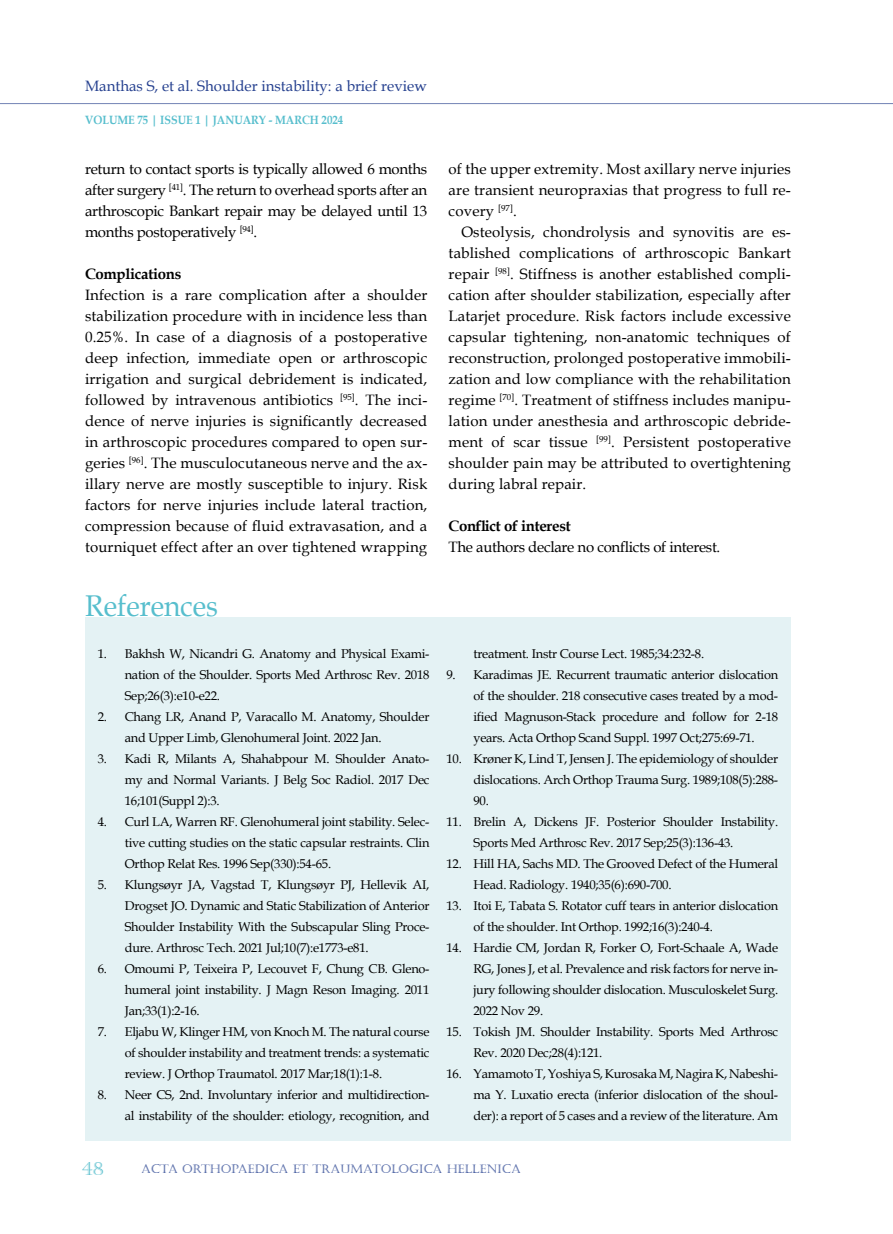
<style>
.page{position:relative;width:893px;height:1234px;background:#fff}
.page>*{position:absolute;margin:0;border:0;box-sizing:border-box;transform-origin:0 0}
.t1{font:30px "Book Antiqua";color:#57becd;scale:.93 1}
.t2{font:18px "Castellar";color:#57becd}
.t3{font:15px/21px "Book Antiqua";letter-spacing:.01em;color:#000;text-align:justify}
.t4{font:15px "Book Antiqua";color:#25408f}
.t5{font:15px "Book Antiqua";letter-spacing:-.02em;color:#000}
.t6{font:700 15px "Book Antiqua";letter-spacing:-.02em;color:#000}
.t7{font:12.75px/21px "Book Antiqua";letter-spacing:-.02em;color:#000;text-align:justify}
.t8{font:12px "Castellar";color:#25408f}
.t9{font:700 12px "Book Antiqua";color:#57becd;scale:.9 1}
</style>
<div class="page">
<hr style="left:0;top:103px;width:893px;height:3px;background:#000;opacity:.75">
<div style="left:85px;top:616px;width:706px;height:524px;background:#e4f2f4"></div>
<p class="t4" style="left:85px;top:76px;width:343px">Manthas S, et al. Shoulder instability: a brief review</p>
<p class="t9" style="left:85px;top:111px;width:288px">VOLUME 75 | ISSUE 1 | JANUARY - MARCH 2024</p>
<p class="t3" style="left:85px;top:158px;width:344px">return to contact sports is typically allowed 6 months after surgery <sup>[41]</sup>. The return to overhead sports after an arthroscopic Bankart repair may be delayed until 13 months postoperatively <sup>[94]</sup>.</p>
<p class="t6" style="left:85px;top:264px;width:98px">Complications</p>
<p class="t3" style="left:85px;top:284px;width:344px">Infection is a rare complication after a shoulder stabilization procedure with in incidence less than 0.25%. In case of a diagnosis of a postoperative deep infection, immediate open or arthroscopic irrigation and surgical debridement is indicated, followed by intravenous antibiotics <sup>[95]</sup>. The inci&shy;dence of nerve injuries is significantly decreased in arthroscopic procedures compared to open sur&shy;geries <sup>[96]</sup>. The musculocutaneous nerve and the ax&shy;illary nerve are mostly susceptible to injury. Risk factors for nerve injuries include lateral traction, compression because of fluid extravasation, and a tourniquet effect after an over tightened wrapping</p>
<h1 class="t1" style="left:85px;top:585px;width:144px">References</h1>
<p class="t7" style="left:125px;top:642px;width:306px;text-indent:-27px">1. Bakhsh W, Nicandri G. Anatomy and Physical Exami&shy;nation of the Shoulder. Sports Med Arthrosc Rev. 2018<br>Sep;26(3):e10-e22.</p>
<p class="t7" style="left:125px;top:705px;width:306px;text-indent:-27px">2. Chang LR, Anand P, Varacallo M. Anatomy, Shoulder and Upper Limb, Glenohumeral Joint. 2022 Jan.</p>
<p class="t7" style="left:125px;top:747px;width:306px;text-indent:-27px">3. Kadi R, Milants A, Shahabpour M. Shoulder Anato&shy;my and Normal Variants. J Belg Soc Radiol. 2017 Dec 16;101(Suppl 2):3.</p>
<p class="t7" style="left:125px;top:810px;width:306px;text-indent:-27px">4. Curl LA, Warren RF. Glenohumeral joint stability. Selec&shy;tive cutting studies on the static capsular restraints. Clin Orthop Relat Res. 1996 Sep(330):54-65.</p>
<p class="t7" style="left:125px;top:873px;width:306px;text-indent:-27px">5. Klungsøyr JA, Vagstad T, Klungsøyr PJ, Hellevik AI, Drogset JO. Dynamic and Static Stabilization of Anterior Shoulder Instability With the Subscapular Sling Proce&shy;dure. Arthrosc Tech. 2021 Jul;10(7):e1773-e81.</p>
<p class="t7" style="left:125px;top:957px;width:306px;text-indent:-27px">6. Omoumi P, Teixeira P, Lecouvet F, Chung CB. Gleno&shy;humeral joint instability. J Magn Reson Imaging. 2011<br>Jan;33(1):2-16.</p>
<p class="t7" style="left:125px;top:1020px;width:306px;text-indent:-27px">7. Eljabu W, Klinger HM, von Knoch M. The natural course of shoulder instability and treatment trends: a systematic review. J Orthop Traumatol. 2017 Mar;18(1):1-8.</p>
<p class="t7" style="left:98px;top:1083px;width:333px;text-align:right">8. Neer CS, 2nd. Involuntary inferior and multidirection&shy;al instability of the shoulder: etiology, recognition, and</p>
<p class="t3" style="left:449px;top:158px;width:344px">of the upper extremity. Most axillary nerve injuries are transient neuropraxias that progress to full re&shy;covery <sup>[97]</sup>.</p>
<p class="t3" style="left:449px;top:221px;width:344px;text-indent:13px">Osteolysis, chondrolysis and synovitis are es&shy;tablished complications of arthroscopic Bankart repair <sup>[98]</sup>. Stiffness is another established compli&shy;cation after shoulder stabilization, especially after Latarjet procedure. Risk factors include excessive capsular tightening, non-anatomic techniques of reconstruction, prolonged postoperative immobili&shy;zation and low compliance with the rehabilitation regime <sup>[70]</sup>. Treatment of stiffness includes manipu&shy;lation under anesthesia and arthroscopic debride&shy;ment of scar tissue <sup>[99]</sup>. Persistent postoperative shoulder pain may be attributed to overtightening during labral repair.</p>
<p class="t6" style="left:449px;top:516px;width:124px">Conflict of interest</p>
<p class="t5" style="left:449px;top:537px;width:273px">The authors declare no conflicts of interest.</p>
<p class="t7" style="left:473px;top:642px;width:232px">treatment. Instr Course Lect. 1985;34:232-8.</p>
<p class="t7" style="left:473px;top:663px;width:306px;text-indent:-27px">9. Karadimas JE. Recurrent traumatic anterior dislocation of the shoulder. 218 consecutive cases treated by a mod&shy;ified Magnuson-Stack procedure and follow for 2-18 years. Acta Orthop Scand Suppl. 1997 Oct;275:69-71.</p>
<p class="t7" style="left:473px;top:747px;width:306px;text-indent:-27px">10. Krøner K, Lind T, Jensen J. The epidemiology of shoulder dislocations. Arch Orthop Trauma Surg. 1989;108(5):288- 90.</p>
<p class="t7" style="left:473px;top:810px;width:306px;text-indent:-27px">11. Brelin A, Dickens JF. Posterior Shoulder Instability.<br>Sports Med Arthrosc Rev. 2017 Sep;25(3):136-43.</p>
<p class="t7" style="left:473px;top:852px;width:306px;text-indent:-27px">12. Hill HA, Sachs MD. The Grooved Defect of the Humeral<br>Head. Radiology. 1940;35(6):690-700.</p>
<p class="t7" style="left:473px;top:894px;width:306px;text-indent:-27px">13. Itoi E, Tabata S. Rotator cuff tears in anterior dislocation of the shoulder. Int Orthop. 1992;16(3):240-4.</p>
<p class="t7" style="left:473px;top:936px;width:306px;text-indent:-27px">14. Hardie CM, Jordan R, Forker O, Fort-Schaale A, Wade RG, Jones J, et al. Prevalence and risk factors for nerve in&shy;jury following shoulder dislocation. Musculoskelet Surg.<br>2022 Nov 29.</p>
<p class="t7" style="left:473px;top:1020px;width:306px;text-indent:-27px">15. Tokish JM. Shoulder Instability. Sports Med Arthrosc<br>Rev. 2020 Dec;28(4):121.</p>
<p class="t7" style="left:473px;top:1062px;width:306px;text-indent:-27px">16. Yamamoto T, Yoshiya S, Kurosaka M, Nagira K, Nabeshi&shy;ma Y. Luxatio erecta (inferior dislocation of the shoul&shy;der): a report of 5 cases and a review of the literature. Am</p>
<h2 class="t2" style="left:82px;top:1157px;width:23px">48</h2>
<p class="t8" style="left:141px;top:1161px;width:381px">ACTA ORTHOPAEDICA ET TRAUMATOLOGICA HELLENICA</p>
</div>
